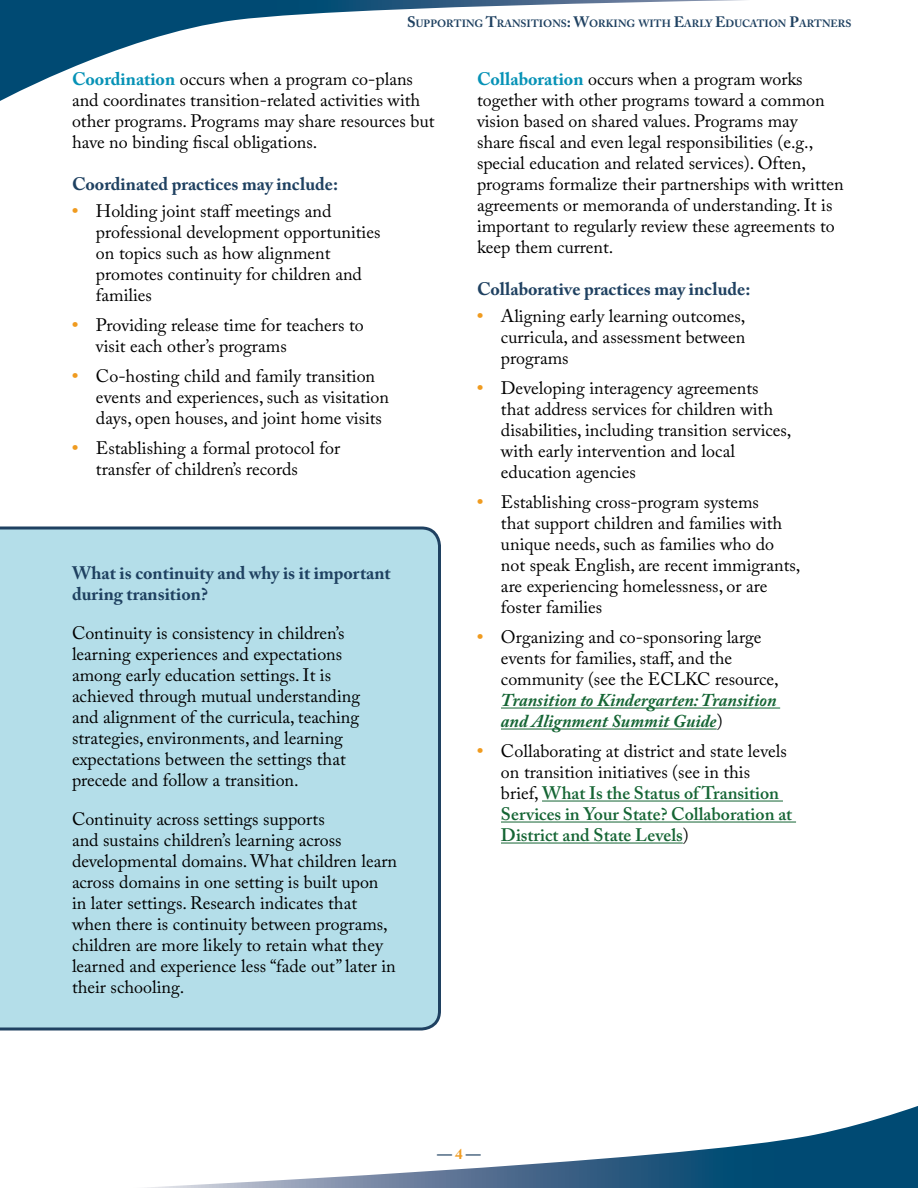
<style>
.page{position:relative;width:918px;height:1188px;background:#fff}
.page>*{position:absolute;margin:0;border:0;box-sizing:border-box;transform-origin:0 0}
.t1{font:18px/21px "Adobe Caslon Pro";color:#000}
.t2{font:600 18px/21px "Adobe Caslon Pro";color:#156534}
.t3{font:700 18px/21px "Adobe Caslon Pro";color:#1f4161}
.t4{font:700 15px "Adobe Caslon Pro";color:#1f4161}
.t5{font:700 10.5px "Adobe Caslon Pro";color:#1f4161}
.s1{font-size:15px}
.s2{font-weight:700;color:#0692b6}
.s3{font-weight:700;color:#f09b1f}
.s4{font-weight:700;font-style:italic;color:#156534}
.s5{font-weight:400;color:#000}
.s6{color:#f09b1f}
</style>
<div class="page">
<svg style="left:0;top:0;width:745px;height:101px"></svg>
<svg style="left:145px;top:1106px;width:773px;height:82px"></svg>
<hr style="left:501px;top:843px;width:182px;height:1px;background:#156534">
<hr style="left:501px;top:822px;width:295px;height:1px;background:#156534">
<hr style="left:542px;top:801px;width:241px;height:1px;background:#156534">
<hr style="left:501px;top:729px;width:216px;height:1px;background:#156534">
<hr style="left:501px;top:708px;width:279px;height:1px;background:#156534">
<div style="left:0;top:526px;width:441px;height:504px;background:#b4dee9"></div>
<p class="t5" style="left:407px;top:17px;width:444px"><span class="s1">S</span>UPPORTING <span class="s1">T</span>RANSITIONS<span class="s1">: W</span>ORKING WITH <span class="s1">E</span>ARLY <span class="s1">E</span>DUCATION <span class="s1">P</span>ARTNERS</p>
<p class="t1" style="left:72px;top:69px;width:364px"><span class="s2">Coordination</span> occurs when a program co-plans and coordinates transition-related activities with other programs. Programs may share resources but have no binding fiscal obligations.</p>
<p class="t3" style="left:72px;top:174px;width:268px">Coordinated practices may include:</p>
<p class="t1" style="left:96px;top:201px;width:286px;text-indent:-24px"><span class="s3">•</span> Holding joint staff meetings and professional development opportunities on topics such as how alignment promotes continuity for children and families</p>
<p class="t1" style="left:96px;top:315px;width:269px;text-indent:-24px"><span class="s3">•</span> Providing release time for teachers to visit each other’s programs</p>
<p class="t1" style="left:96px;top:366px;width:295px;text-indent:-24px"><span class="s3">•</span> Co-hosting child and family transition events and experiences, such as visitation days, open houses, and joint home visits</p>
<p class="t1" style="left:96px;top:438px;width:246px;text-indent:-24px"><span class="s3">•</span> Establishing a formal protocol for transfer of children’s records</p>
<p class="t3" style="left:72px;top:562px;width:320px">What is continuity and why is it important during transition?</p>
<p class="t1" style="left:72px;top:623px;width:290px">Continuity is consistency in children’s learning experiences and expectations among early education settings. It is achieved through mutual understanding and alignment of the curricula, teaching strategies, environments, and learning expectations between the settings that precede and follow a transition.</p>
<p class="t1" style="left:72px;top:809px;width:327px">Continuity across settings supports<br>and sustains children’s learning across developmental domains. What children learn across domains in one setting is built upon in later settings. Research indicates that when there is continuity between programs, children are more likely to retain what they learned and experience less “fade out” later in their schooling.</p>
<p class="t1" style="left:477px;top:69px;width:368px"><span class="s2">Collaboration</span> occurs when a program works together with other programs toward a common vision based on shared values. Programs may<br>share fiscal and even legal responsibilities (e.g., special education and related services). Often, programs formalize their partnerships with written agreements or memoranda of understanding. It is important to regularly review these agreements to keep them current.</p>
<p class="t3" style="left:477px;top:279px;width:275px">Collaborative practices may include:</p>
<p class="t1" style="left:501px;top:306px;width:246px;text-align:justify;text-indent:-24px"><span class="s3">•</span> Aligning early learning outcomes, curricula, and assessment between programs</p>
<p class="t1" style="left:501px;top:378px;width:292px;text-indent:-24px"><span class="s3">•</span> Developing interagency agreements that address services for children with disabilities, including transition services, with early intervention and local education agencies</p>
<p class="t1" style="left:501px;top:492px;width:301px;text-indent:-24px"><span class="s3">•</span> Establishing cross-program systems<br>that support children and families with unique needs, such as families who do not speak English, are recent immigrants, are experiencing homelessness, or are foster families</p>
<p class="t1" style="left:501px;top:627px;width:279px;text-indent:-24px"><span class="s3">•</span> Organizing and co-sponsoring large events for families, staff, and the community (see the ECLKC resource, <span class="s4">Transition to Kindergarten: Transition and Alignment Summit Guide</span>)</p>
<p class="t2" style="left:501px;top:741px;width:293px;text-indent:-24px"><span class="s3">•</span> <span class="s5">Collaborating at district and state levels on transition initiatives (see in this brief,</span> What Is the Status of Transition Services in Your State? Collaboration at District and State Levels<span class="s5">)</span></p>
<p class="t4" style="left:437px;top:1145px;width:45px">— <span class="s6">4</span> —</p>
</div>
